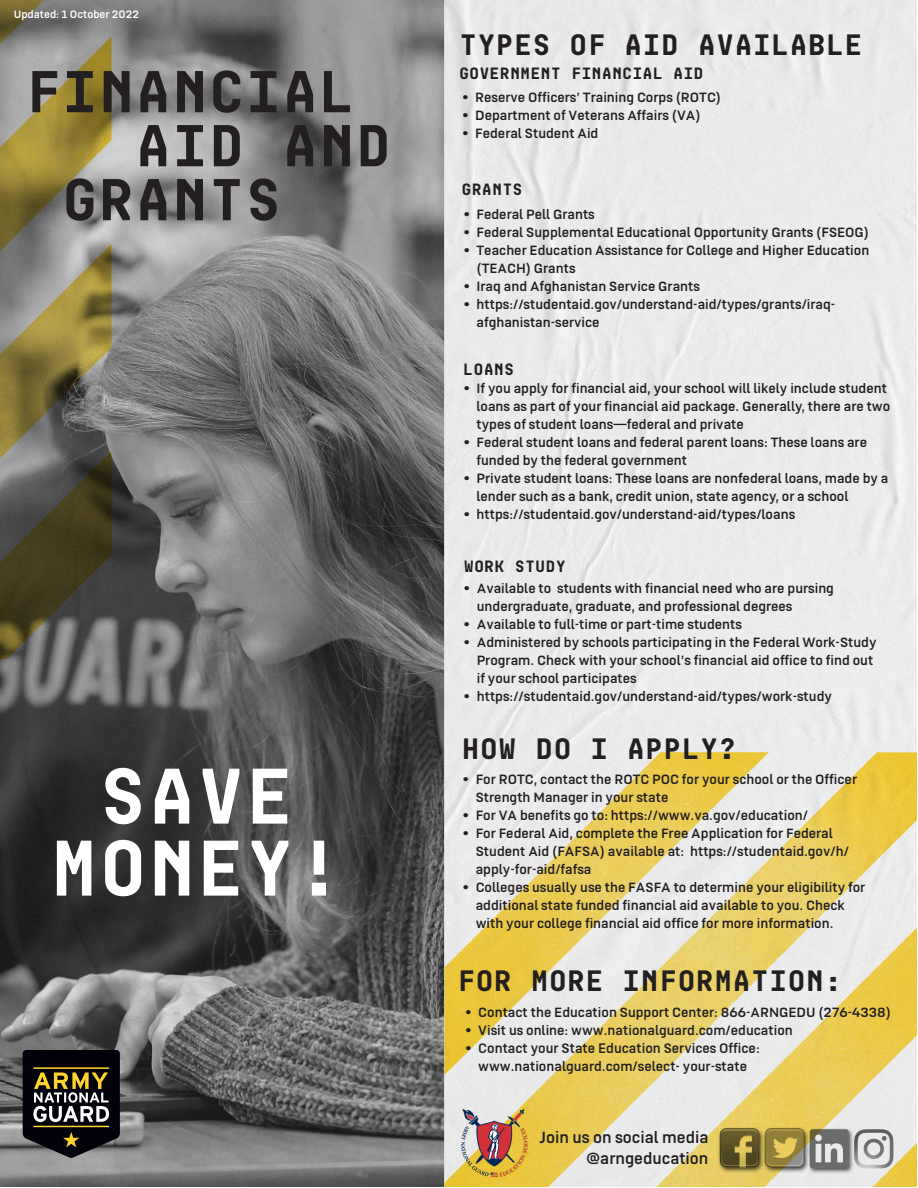
<style>
.page{position:relative;width:918px;height:1188px;background:#fff}
.page>*{position:absolute;margin:0;border:0;box-sizing:border-box;transform-origin:0 0}
.t1{font:700 72px/72px "Mono Spec";color:#fff;text-align:center}
.t2{font:700 54px "Mono Spec";color:#231f20}
.t3{font:700 27px "Mono Spec";color:#231f20}
.t4{font:18px "US Army";color:#231f20}
.t5{font:15px/18px "US Army";color:#231f20}
.t6{font:700 15px "Mono Spec";color:#231f20}
.t7{font:12px "US Army";color:#fff}
</style>
<div class="page">
<img style="left:0;top:0;width:917px;height:1187px">
<svg style="left:23px;top:1050px;width:97px;height:108px;background:#39362d"></svg>
<img style="left:451px;top:1104px;width:132px;height:83px">
<p class="t7" style="left:14px;top:8px;width:127px">Updated: 1 October 2022</p>
<p class="t2" style="left:25px;top:55px;width:332px">FINANCIAL</p>
<p class="t2" style="left:135px;top:109px;width:259px">AID AND</p>
<p class="t2" style="left:62px;top:163px;width:222px">GRANTS</p>
<p class="t1" style="left:50px;top:760px;width:295px">SAVE<br>MONEY!</p>
<p class="t3" style="left:459px;top:26px;width:405px">TYPES OF AID AVAILABLE</p>
<p class="t6" style="left:459px;top:63px;width:246px">GOVERNMENT FINANCIAL AID</p>
<p class="t5" style="left:462px;top:89px;width:261px">• Reserve Officers’ Training Corps (ROTC)</p>
<p class="t5" style="left:462px;top:107px;width:240px">• Department of Veterans Affairs (VA)</p>
<p class="t5" style="left:462px;top:125px;width:138px">• Federal Student Aid</p>
<p class="t6" style="left:462px;top:179px;width:63px">GRANTS</p>
<p class="t5" style="left:463px;top:206px;width:133px">• Federal Pell Grants</p>
<p class="t5" style="left:463px;top:224px;width:408px">• Federal Supplemental Educational Opportunity Grants (FSEOG)</p>
<p class="t5" style="left:477px;top:242px;width:394px;text-indent:-13px">• Teacher Education Assistance for College and Higher Education (TEACH) Grants</p>
<p class="t5" style="left:463px;top:278px;width:238px">• Iraq and Afghanistan Service Grants</p>
<p class="t5" style="left:477px;top:296px;width:360px;text-indent:-13px">• https://studentaid.gov/understand-aid/types/grants/iraq&shy;afghanistan-service</p>
<p class="t6" style="left:463px;top:359px;width:52px">LOANS</p>
<p class="t5" style="left:477px;top:380px;width:415px;text-indent:-13px">• If you apply for financial aid, your school will likely include student loans as part of your financial aid package. Generally, there are two types of student loans—federal and private</p>
<p class="t5" style="left:477px;top:434px;width:392px;text-indent:-13px">• Federal student loans and federal parent loans: These loans are funded by the federal government</p>
<p class="t5" style="left:477px;top:470px;width:413px;text-indent:-13px">• Private student loans: These loans are nonfederal loans, made by a lender such as a bank, credit union, state agency, or a school</p>
<p class="t5" style="left:463px;top:506px;width:334px">• https://studentaid.gov/understand-aid/types/loans</p>
<p class="t6" style="left:464px;top:556px;width:103px">WORK STUDY</p>
<p class="t5" style="left:477px;top:580px;width:359px;text-indent:-13px">• Available to students with financial need who are pursing undergraduate, graduate, and professional degrees</p>
<p class="t5" style="left:463px;top:616px;width:280px">• Available to full-time or part-time students</p>
<p class="t5" style="left:477px;top:634px;width:401px;text-indent:-13px">• Administered by schools participating in the Federal Work-Study<br>Program. Check with your school’s financial aid office to find out if your school participates</p>
<p class="t5" style="left:463px;top:688px;width:370px">• https://studentaid.gov/understand-aid/types/work-study</p>
<p class="t3" style="left:462px;top:731px;width:277px">HOW DO I APPLY?</p>
<p class="t5" style="left:476px;top:771px;width:383px;text-indent:-13px">• For ROTC, contact the ROTC POC for your school or the Officer<br>Strength Manager in your state</p>
<p class="t5" style="left:462px;top:807px;width:347px">• For VA benefits go to: https://www.va.gov/education/</p>
<p class="t5" style="left:476px;top:825px;width:375px;text-indent:-13px">• For Federal Aid, complete the Free Application for Federal<br>Student Aid (FAFSA) available at: https://studentaid.gov/h/ apply-for-aid/fafsa</p>
<p class="t5" style="left:476px;top:879px;width:391px;text-indent:-13px">• Colleges usually use the FASFA to determine your eligibility for additional state funded financial aid available to you. Check with your college financial aid office for more information.</p>
<h3 class="t3" style="left:457px;top:962px;width:387px">FOR MORE INFORMATION:</h3>
<p class="t5" style="left:465px;top:1003px;width:428px">• Contact the Education Support Center: 866-ARNGEDU (276-4338)</p>
<p class="t5" style="left:465px;top:1021px;width:330px">• Visit us online: www.nationalguard.com/education</p>
<p class="t5" style="left:465px;top:1039px;width:297px;text-align:center">• Contact your State Education Services Office: www.nationalguard.com/select- your-state</p>
<p class="t4" style="left:539px;top:1127px;width:171px">Join us on social media</p>
<p class="t4" style="left:586px;top:1149px;width:124px">@arngeducation</p>
</div>
